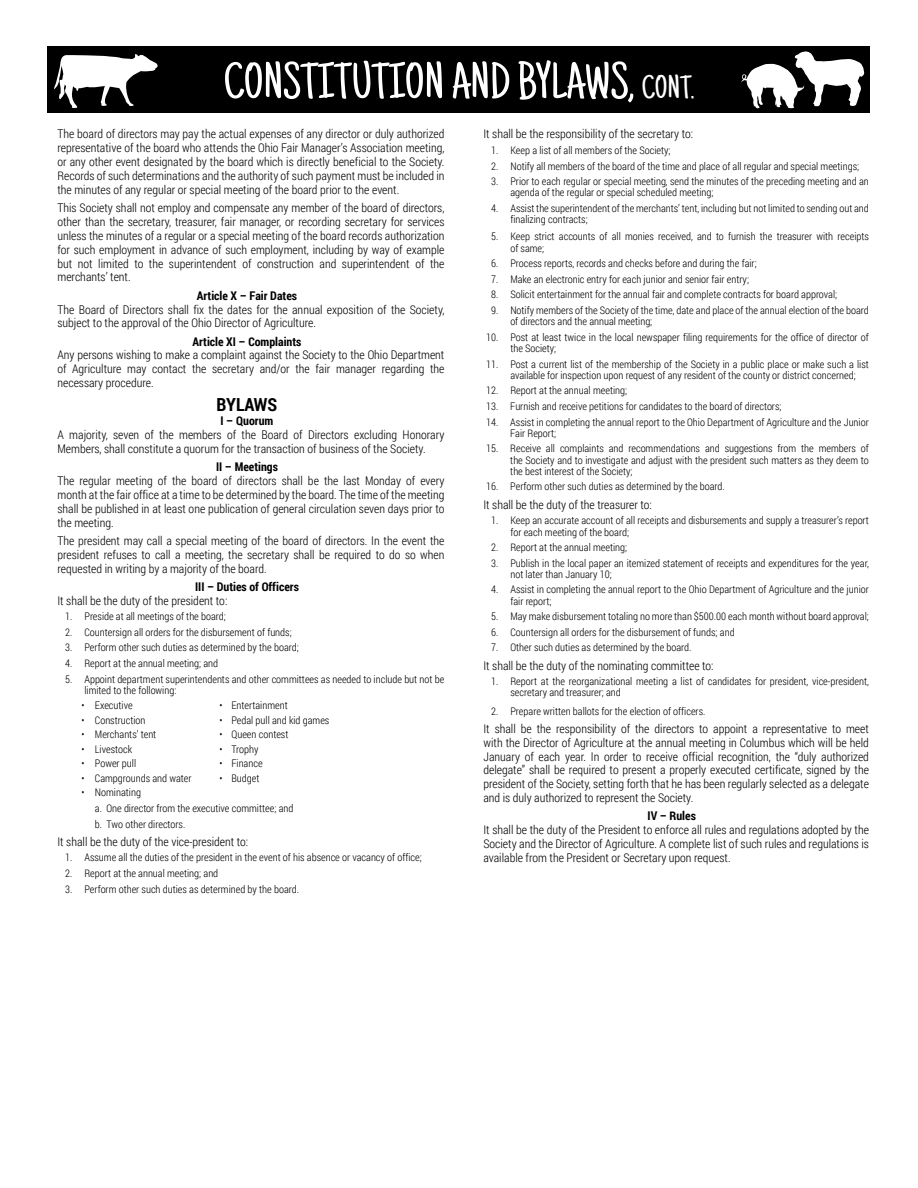
<style>
.page{position:relative;width:918px;height:1188px;background:#fff}
.page>*{position:absolute;margin:0;border:0;box-sizing:border-box;transform-origin:0 0}
.t1{font:51px "Just Another Hand";color:#fff}
.t2{font:700 18px "Roboto Condensed";color:#000}
.t3{font:300 12px/13.8px "Roboto Condensed";color:#000;text-align:justify}
.t4{font:700 12px "Roboto Condensed";color:#000}
.t5{font:300 10.5px/11.2px "Roboto Condensed";color:#000}
.s1{font-size:33px}
</style>
<div class="page">
<div style="left:48px;top:46px;width:822px;height:67px;background:#000"></div>
<svg style="left:54px;top:54px;width:104px;height:54px"></svg>
<svg style="left:741px;top:51px;width:124px;height:57px"></svg>
<h1 class="t1" style="left:224px;top:52px;width:472px">CONSTITUTION AND BYLAWS, <span class="s1">CONT.</span></h1>
<p class="t3" style="left:57px;top:127px;width:388px">The board of directors may pay the actual expenses of any director or duly authorized representative of the board who attends the Ohio Fair Manager’s Association meeting, or any other event designated by the board which is directly beneficial to the Society.<br>Records of such determinations and the authority of such payment must be included in the minutes of any regular or special meeting of the board prior to the event.</p>
<p class="t3" style="left:57px;top:201px;width:388px">This Society shall not employ and compensate any member of the board of directors, other than the secretary, treasurer, fair manager, or recording secretary for services unless the minutes of a regular or a special meeting of the board records authorization for such employment in advance of such employment, including by way of example but not limited to the superintendent of construction and superintendent of the merchants’ tent.</p>
<p class="t4" style="left:197px;top:287px;width:102px">Article X – Fair Dates</p>
<p class="t3" style="left:57px;top:302px;width:388px">The Board of Directors shall fix the dates for the annual exposition of the Society, subject to the approval of the Ohio Director of Agriculture.</p>
<p class="t4" style="left:193px;top:333px;width:110px">Article XI – Complaints</p>
<p class="t3" style="left:57px;top:348px;width:388px">Any persons wishing to make a complaint against the Society to the Ohio Department of Agriculture may contact the secretary and/or the fair manager regarding the necessary procedure.</p>
<h2 class="t2" style="left:217px;top:392px;width:62px">BYLAWS</h2>
<p class="t4" style="left:221px;top:413px;width:54px">I – Quorum</p>
<p class="t3" style="left:57px;top:428px;width:388px">A majority, seven of the members of the Board of Directors excluding Honorary<br>Members, shall constitute a quorum for the transaction of business of the Society.</p>
<p class="t4" style="left:216px;top:459px;width:63px">II – Meetings</p>
<p class="t3" style="left:57px;top:474px;width:388px">The regular meeting of the board of directors shall be the last Monday of every month at the fair office at a time to be determined by the board. The time of the meeting shall be published in at least one publication of general circulation seven days prior to the meeting.</p>
<p class="t3" style="left:57px;top:533px;width:388px">The president may call a special meeting of the board of directors. In the event the president refuses to call a meeting, the secretary shall be required to do so when requested in writing by a majority of the board.</p>
<p class="t4" style="left:195px;top:578px;width:105px">III – Duties of Officers</p>
<p class="t3" style="left:57px;top:593px;width:171px">It shall be the duty of the president to:</p>
<p class="t5" style="left:65px;top:611px;width:162px">1. Preside at all meetings of the board;</p>
<p class="t5" style="left:65px;top:626px;width:228px">2. Countersign all orders for the disbursement of funds;</p>
<p class="t5" style="left:65px;top:642px;width:235px">3. Perform other such duties as determined by the board;</p>
<p class="t5" style="left:65px;top:657px;width:155px">4. Report at the annual meeting; and</p>
<p class="t5" style="left:84px;top:673px;width:361px;text-indent:-19px">5. Appoint department superintendents and other committees as needed to include but not be limited to the following:</p>
<p class="t5" style="left:81px;top:700px;width:53px">• Executive</p>
<p class="t5" style="left:219px;top:700px;width:70px">• Entertainment</p>
<p class="t5" style="left:81px;top:714px;width:66px">• Construction</p>
<p class="t5" style="left:219px;top:714px;width:111px">• Pedal pull and kid games</p>
<p class="t5" style="left:81px;top:729px;width:76px">• Merchants’ tent</p>
<p class="t5" style="left:219px;top:729px;width:71px">• Queen contest</p>
<p class="t5" style="left:81px;top:743px;width:52px">• Livestock</p>
<p class="t5" style="left:219px;top:743px;width:41px">• Trophy</p>
<p class="t5" style="left:81px;top:758px;width:56px">• Power pull</p>
<p class="t5" style="left:219px;top:758px;width:45px">• Finance</p>
<p class="t5" style="left:81px;top:772px;width:112px">• Campgrounds and water</p>
<p class="t5" style="left:219px;top:772px;width:42px">• Budget</p>
<p class="t5" style="left:95px;top:785px;width:200px;line-height:15.6px;text-indent:-14px">• Nominating<br>a. One director from the executive committee; and b. Two other directors.</p>
<p class="t3" style="left:57px;top:834px;width:192px">It shall be the duty of the vice-president to:</p>
<p class="t5" style="left:65px;top:852px;width:358px">1. Assume all the duties of the president in the event of his absence or vacancy of office;</p>
<p class="t5" style="left:65px;top:867px;width:155px">2. Report at the annual meeting; and</p>
<p class="t5" style="left:65px;top:883px;width:235px">3. Perform other such duties as determined by the board.</p>
<p class="t3" style="left:483px;top:127px;width:211px">It shall be the responsibility of the secretary to:</p>
<p class="t5" style="left:491px;top:144px;width:181px">1. Keep a list of all members of the Society;</p>
<p class="t5" style="left:491px;top:160px;width:369px">2. Notify all members of the board of the time and place of all regular and special meetings;</p>
<p class="t5" style="left:510px;top:175px;width:360px;text-indent:-19px">3. Prior to each regular or special meeting, send the minutes of the preceding meeting and an agenda of the regular or special scheduled meeting;</p>
<p class="t5" style="left:510px;top:202px;width:360px;text-indent:-19px">4. Assist the superintendent of the merchants’ tent, including but not limited to sending out and finalizing contracts;</p>
<p class="t5" style="left:510px;top:231px;width:360px;text-indent:-19px">5. Keep strict accounts of all monies received, and to furnish the treasurer with receipts of same;</p>
<p class="t5" style="left:491px;top:258px;width:267px">6. Process reports, records and checks before and during the fair;</p>
<p class="t5" style="left:491px;top:273px;width:259px">7. Make an electronic entry for each junior and senior fair entry;</p>
<p class="t5" style="left:491px;top:289px;width:348px">8. Solicit entertainment for the annual fair and complete contracts for board approval;</p>
<p class="t5" style="left:510px;top:304px;width:360px;text-indent:-19px">9. Notify members of the Society of the time, date and place of the annual election of the board of directors and the annual meeting;</p>
<p class="t5" style="left:510px;top:331px;width:360px;text-indent:-24px">10. Post at least twice in the local newspaper filing requirements for the office of director of the Society;</p>
<p class="t5" style="left:510px;top:358px;width:360px;text-indent:-24px">11. Post a current list of the membership of the Society in a public place or make such a list available for inspection upon request of any resident of the county or district concerned;</p>
<p class="t5" style="left:486px;top:385px;width:142px">12. Report at the annual meeting;</p>
<p class="t5" style="left:486px;top:400px;width:297px">13. Furnish and receive petitions for candidates to the board of directors;</p>
<p class="t5" style="left:510px;top:416px;width:360px;text-indent:-24px">14. Assist in completing the annual report to the Ohio Department of Agriculture and the Junior<br>Fair Report;</p>
<p class="t5" style="left:510px;top:443px;width:360px;text-align:justify;text-indent:-24px">15. Receive all complaints and recommendations and suggestions from the members of the Society and to investigate and adjust with the president such matters as they deem to the best interest of the Society;</p>
<p class="t5" style="left:486px;top:481px;width:240px">16. Perform other such duties as determined by the board.</p>
<p class="t3" style="left:483px;top:497px;width:170px">It shall be the duty of the treasurer to:</p>
<p class="t5" style="left:510px;top:515px;width:360px;text-indent:-19px">1. Keep an accurate account of all receipts and disbursements and supply a treasurer’s report for each meeting of the board;</p>
<p class="t5" style="left:491px;top:541px;width:138px">2. Report at the annual meeting;</p>
<p class="t5" style="left:510px;top:557px;width:360px;text-indent:-19px">3. Publish in the local paper an itemized statement of receipts and expenditures for the year, not later than January 10;</p>
<p class="t5" style="left:510px;top:584px;width:360px;text-indent:-19px">4. Assist in completing the annual report to the Ohio Department of Agriculture and the junior fair report;</p>
<p class="t5" style="left:491px;top:611px;width:379px">5. May make disbursement totaling no more than $500.00 each month without board approval;</p>
<p class="t5" style="left:491px;top:626px;width:245px">6. Countersign all orders for the disbursement of funds; and</p>
<p class="t5" style="left:491px;top:642px;width:202px">7. Other such duties as determined by the board.</p>
<p class="t3" style="left:483px;top:658px;width:232px">It shall be the duty of the nominating committee to:</p>
<p class="t5" style="left:510px;top:676px;width:360px;text-indent:-19px">1. Report at the reorganizational meeting a list of candidates for president, vice-president, secretary and treasurer; and</p>
<p class="t5" style="left:491px;top:705px;width:216px">2. Prepare written ballots for the election of officers.</p>
<p class="t3" style="left:483px;top:721px;width:387px">It shall be the responsibility of the directors to appoint a representative to meet with the Director of Agriculture at the annual meeting in Columbus which will be held January of each year. In order to receive official recognition, the “duly authorized delegate” shall be required to present a properly executed certificate, signed by the president of the Society, setting forth that he has been regularly selected as a delegate and is duly authorized to represent the Society.</p>
<p class="t4" style="left:648px;top:808px;width:50px">IV – Rules</p>
<p class="t3" style="left:483px;top:823px;width:387px">It shall be the duty of the President to enforce all rules and regulations adopted by the Society and the Director of Agriculture. A complete list of such rules and regulations is available from the President or Secretary upon request.</p>
</div>
